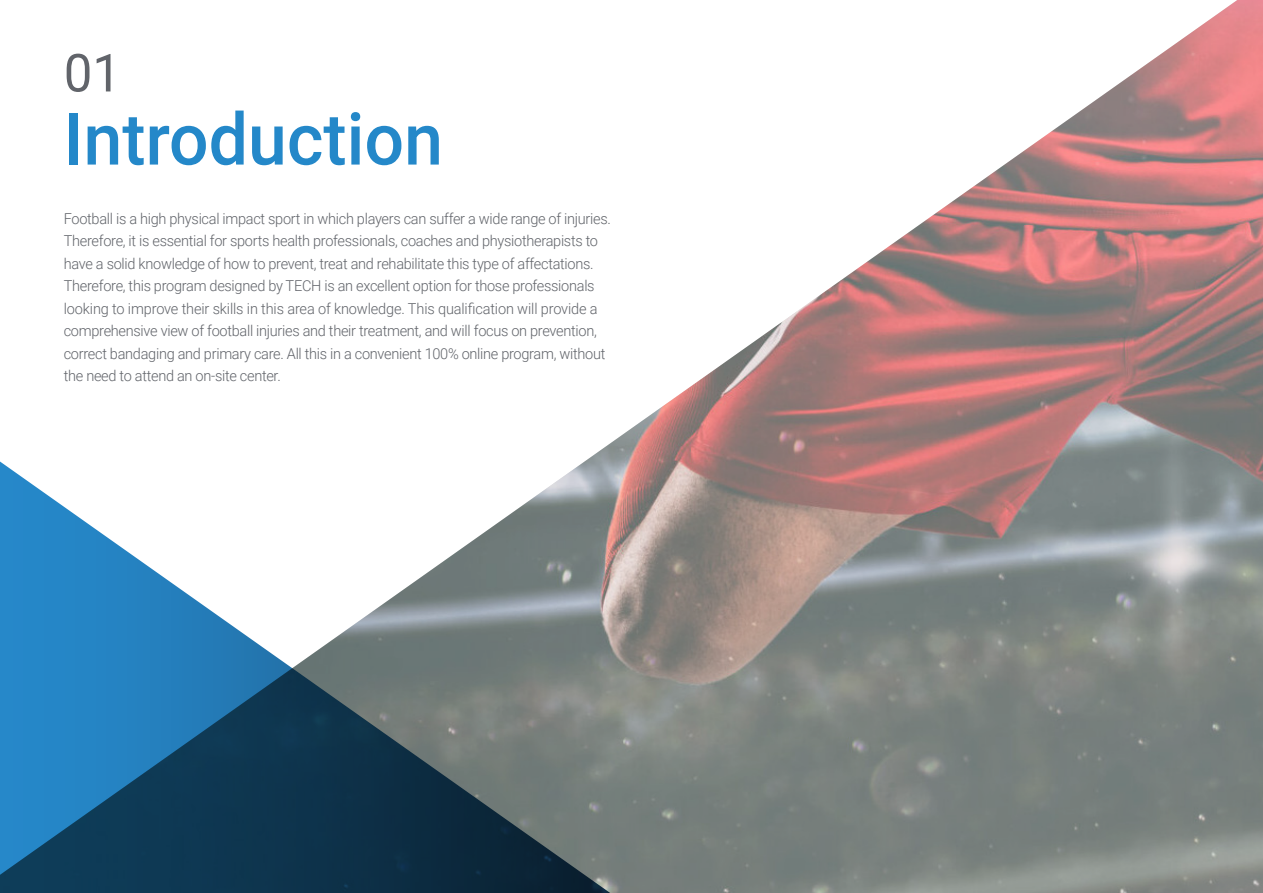
<style>
.page{position:relative;width:1263px;height:893px;background:#fff}
.page>*{position:absolute;margin:0;border:0;box-sizing:border-box;transform-origin:0 0}
.t1{font:500 72px "Roboto";color:#2488c9}
.t2{font:52.5px "Roboto";color:#61646a}
.t3{font:300 15px/22.5px "Roboto";letter-spacing:-.02em;color:#61646a}
</style>
<div class="page">
<img style="left:606px;top:0;width:657px;height:893px">
<svg style="left:0;top:446px;width:640px;height:447px"></svg>
<h2 class="t2" style="left:64px;top:36px;width:59px">01</h2>
<h1 class="t1" style="left:64px;top:89px;width:381px">Introduction</h1>
<p class="t3" style="left:64px;top:207px;width:549px">Football is a high physical impact sport in which players can suffer a wide range of injuries.<br>Therefore, it is essential for sports health professionals, coaches and physiotherapists to have a solid knowledge of how to prevent, treat and rehabilitate this type of affectations.<br>Therefore, this program designed by TECH is an excellent option for those professionals looking to improve their skills in this area of knowledge. This qualification will provide a comprehensive view of football injuries and their treatment, and will focus on prevention, correct bandaging and primary care. All this in a convenient 100% online program, without the need to attend an on-site center.</p>
</div>
